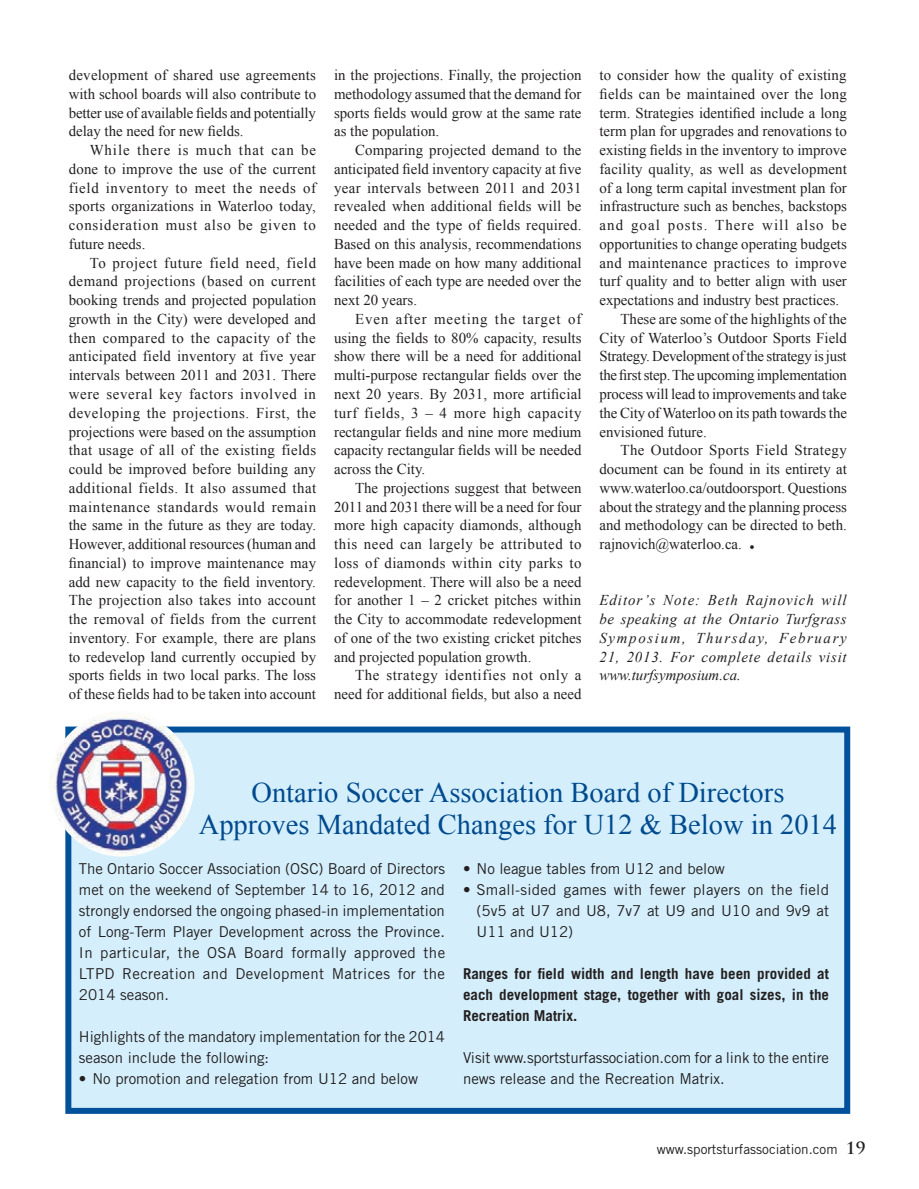
<style>
.page{position:relative;width:919px;height:1189px;background:#fff}
.page>*{position:absolute;margin:0;border:0;box-sizing:border-box;transform-origin:0 0}
.t1{font:28.5px/31.5px "Times New Roman";color:#004a8d;text-align:center}
.t2{font:15px/18.8px "Times New Roman";color:#231f20;text-align:justify}
.t3{font:15px/21px "Trade Gothic";color:#231f20;text-align:justify}
.t4{font:italic 15px/18.8px "Times New Roman";letter-spacing:.05em;color:#231f20;text-align:justify}
.t5{font:700 15px/21px "Trade Gothic";color:#231f20;text-align:justify}
.t6{font:15px "Times New Roman";letter-spacing:.03em;color:#231f20}
.t7{font:15px "Times New Roman";letter-spacing:.02em;color:#231f20}
.t8{font:15px "Times New Roman";letter-spacing:.07em;color:#231f20}
.t9{font:13.5px "Trade Gothic";color:#231f20}
.s1{font-family:"Trajan Pro";font-weight:700;font-size:16.5px}
</style>
<div class="page">
<div style="left:68px;top:729px;width:779px;height:382px;background:#d4effb"></div>
<div style="left:65px;top:726px;width:785px;height:388px;border:6px solid #01529b"></div>
<img style="left:49px;top:711px;width:145px;height:145px;border-radius:73px">
<p class="t2" style="left:69px;top:66px;width:249px">development of shared use agreements with school boards will also contribute to better use of available fields and potentially delay the need for new fields.</p>
<p class="t2" style="left:69px;top:141px;width:249px;text-indent:21px">While there is much that can be done to improve the use of the current field inventory to meet the needs of sports organizations in Waterloo today, consideration must also be given to future needs.</p>
<p class="t2" style="left:69px;top:253px;width:249px;text-indent:21px">To project future field need, field demand projections (based on current booking trends and projected population growth in the City) were developed and then compared to the capacity of the anticipated field inventory at five year intervals between 2011 and 2031. There were several key factors involved in developing the projections. First, the projections were based on the assumption that usage of all of the existing fields could be improved before building any additional fields. It also assumed that maintenance standards would remain the same in the future as they are today.<br>However, additional resources (human and financial) to improve maintenance may add new capacity to the field inventory.<br>The projection also takes into account the removal of fields from the current inventory. For example, there are plans to redevelop land currently occupied by sports fields in two local parks. The loss of these fields had to be taken into account</p>
<p class="t2" style="left:334px;top:66px;width:249px">in the projections. Finally, the projection methodology assumed that the demand for sports fields would grow at the same rate as the population.</p>
<p class="t2" style="left:334px;top:141px;width:249px;text-indent:21px">Comparing projected demand to the anticipated field inventory capacity at five year intervals between 2011 and 2031 revealed when additional fields will be needed and the type of fields required.<br>Based on this analysis, recommendations have been made on how many additional facilities of each type are needed over the next 20 years.</p>
<p class="t2" style="left:334px;top:309px;width:249px;text-indent:21px">Even after meeting the target of using the fields to 80% capacity, results show there will be a need for additional multi-purpose rectangular fields over the next 20 years. By 2031, more artificial turf fields, 3 – 4 more high capacity rectangular fields and nine more medium capacity rectangular fields will be needed across the City.</p>
<p class="t2" style="left:334px;top:478px;width:249px;text-indent:21px">The projections suggest that between 2011 and 2031 there will be a need for four more high capacity diamonds, although this need can largely be attributed to loss of diamonds within city parks to redevelopment. There will also be a need for another 1 – 2 cricket pitches within the City to accommodate redevelopment of one of the two existing cricket pitches and projected population growth.</p>
<p class="t2" style="left:334px;top:666px;width:249px;text-align:right">The strategy identifies not only a need for additional fields, but also a need</p>
<p class="t2" style="left:599px;top:66px;width:249px">to consider how the quality of existing</p>
<p class="t7" style="left:599px;top:84px;width:249px">fields can be maintained over the long</p>
<p class="t2" style="left:599px;top:103px;width:249px">term. Strategies identified include a long</p>
<p class="t2" style="left:599px;top:122px;width:249px">term plan for upgrades and renovations to</p>
<p class="t2" style="left:599px;top:141px;width:249px">existing fields in the inventory to improve</p>
<p class="t2" style="left:599px;top:159px;width:249px">facility quality, as well as development</p>
<p class="t2" style="left:599px;top:178px;width:249px">of a long term capital investment plan for</p>
<p class="t2" style="left:599px;top:197px;width:249px">infrastructure such as benches, backstops</p>
<p class="t8" style="left:599px;top:215px;width:249px">and goal posts. There will also be</p>
<p class="t2" style="left:599px;top:234px;width:249px">opportunities to change operating budgets</p>
<p class="t6" style="left:599px;top:253px;width:249px">and maintenance practices to improve</p>
<p class="t2" style="left:599px;top:272px;width:249px">turf quality and to better align with user</p>
<p class="t2" style="left:599px;top:291px;width:241px">expectations and industry best practices.</p>
<p class="t2" style="left:620px;top:309px;width:228px">These are some of the highlights of the</p>
<p class="t2" style="left:599px;top:328px;width:249px">City of Waterloo’s Outdoor Sports Field</p>
<p class="t2" style="left:599px;top:347px;width:249px">Strategy. Development of the strategy is just</p>
<p class="t2" style="left:599px;top:366px;width:249px">the first step. The upcoming implementation</p>
<p class="t2" style="left:599px;top:384px;width:249px">process will lead to improvements and take</p>
<p class="t2" style="left:599px;top:403px;width:249px">the City of Waterloo on its path towards the</p>
<p class="t2" style="left:599px;top:422px;width:109px">envisioned future.</p>
<p class="t6" style="left:620px;top:440px;width:228px">The Outdoor Sports Field Strategy</p>
<p class="t2" style="left:599px;top:459px;width:249px">document can be found in its entirety at</p>
<p class="t2" style="left:599px;top:478px;width:249px">www.waterloo.ca/outdoorsport. Questions</p>
<p class="t2" style="left:599px;top:497px;width:249px">about the strategy and the planning process</p>
<p class="t2" style="left:599px;top:516px;width:249px">and methodology can be directed to beth.</p>
<p class="t2" style="left:599px;top:534px;width:156px">rajnovich@waterloo.ca. •</p>
<p class="t4" style="left:599px;top:590px;width:249px">Editor’s Note: Beth Rajnovich will be speaking at the Ontario Turfgrass Symposium, Thursday, February 21, 2013. For complete details visit www.turfsymposium.ca.</p>
<h1 class="t1" style="left:199px;top:777px;width:640px">Ontario Soccer Association Board of Directors<br>Approves Mandated Changes for U12 &amp; Below in 2014</h1>
<p class="t3" style="left:79px;top:858px;width:367px">The Ontario Soccer Association (OSC) Board of Directors met on the weekend of September 14 to 16, 2012 and strongly endorsed the ongoing phased-in implementation of Long-Term Player Development across the Province.<br>In particular, the OSA Board formally approved the LTPD Recreation and Development Matrices for the 2014 season.</p>
<p class="t3" style="left:79px;top:1026px;width:367px">Highlights of the mandatory implementation for the 2014 season include the following:</p>
<p class="t3" style="left:79px;top:1068px;width:340px">• No promotion and relegation from U12 and below</p>
<p class="t3" style="left:463px;top:858px;width:263px">• No league tables from U12 and below</p>
<p class="t3" style="left:476px;top:879px;width:354px;text-indent:-13px">• Small-sided games with fewer players on the field (5v5 at U7 and U8, 7v7 at U9 and U10 and 9v9 at U11 and U12)</p>
<p class="t5" style="left:463px;top:963px;width:367px">Ranges for field width and length have been provided at each development stage, together with goal sizes, in the Recreation Matrix.</p>
<p class="t3" style="left:463px;top:1047px;width:367px">Visit www.sportsturfassociation.com for a link to the entire news release and the Recreation Matrix.</p>
<p class="t9" style="left:656px;top:1140px;width:210px">www.sportsturfassociation.com <span class="s1">19</span></p>
</div>
